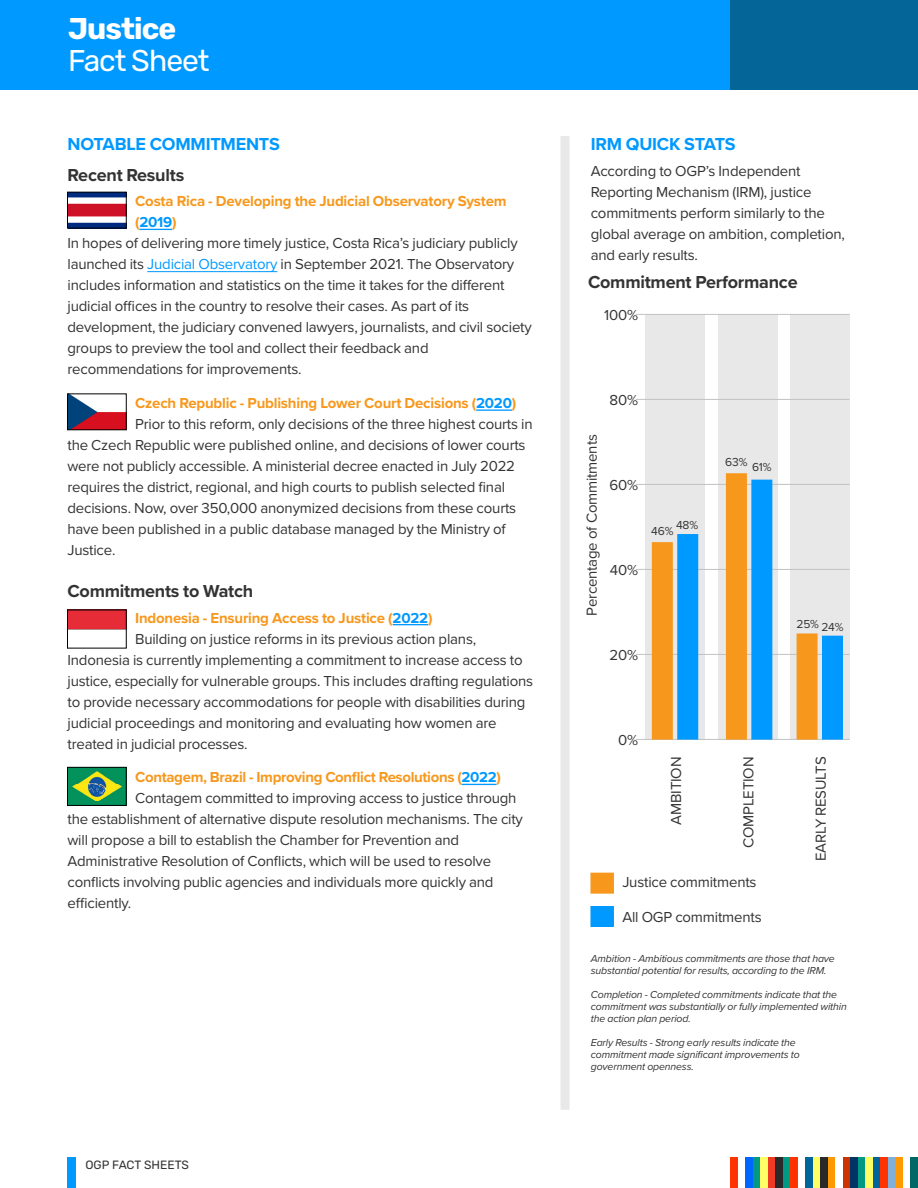
<style>
.page{position:relative;width:918px;height:1188px;background:#fff}
.page>*{position:absolute;margin:0;border:0;box-sizing:border-box;transform-origin:0 0}
.t1{font:30px "Rubik";letter-spacing:-.03em;color:#fff}
.t2{font:700 30px "Rubik";letter-spacing:-.03em;color:#fff}
.t3{font:700 18px "Proxima Nova";letter-spacing:-.015em;color:#333}
.t4{font:700 18px "Proxima Nova";letter-spacing:-.015em;color:#09f}
.t5{font:15px/21px "Proxima Nova";letter-spacing:-.015em;color:#333}
.t6{font:700 15px "Proxima Nova";letter-spacing:-.015em;color:#f7981d}
.t7{font:700 15px "Proxima Nova";color:#09f}
.t8{font:12px "Proxima Nova";letter-spacing:-.015em;color:#333}
.t9{font:12px "Rubik";color:#333}
.t10{font:italic 10.5px/12px "Proxima Nova";letter-spacing:-.015em;color:#333}
.s1{color:#f7981d}
.s2{color:#09f}
</style>
<div class="page">
<div style="left:730px;top:1157px;width:8px;height:31px;background:#f30"></div>
<div style="left:746px;top:1157px;width:7px;height:31px;background:#06f"></div>
<div style="left:753px;top:1157px;width:7px;height:31px;background:#009983"></div>
<div style="left:760px;top:1157px;width:8px;height:31px;background:#ff6"></div>
<div style="left:768px;top:1157px;width:8px;height:31px;background:#ee3c24"></div>
<div style="left:776px;top:1157px;width:7px;height:31px;background:#292929"></div>
<div style="left:783px;top:1157px;width:7px;height:31px;background:#009983"></div>
<div style="left:790px;top:1157px;width:8px;height:31px;background:#f30"></div>
<div style="left:806px;top:1157px;width:7px;height:31px;background:#069"></div>
<div style="left:813px;top:1157px;width:7px;height:31px;background:#ff6"></div>
<div style="left:820px;top:1157px;width:8px;height:31px;background:#292929"></div>
<div style="left:828px;top:1157px;width:8px;height:31px;background:#f90"></div>
<div style="left:843px;top:1157px;width:7px;height:31px;background:#c30"></div>
<div style="left:850px;top:1157px;width:8px;height:31px;background:#036"></div>
<div style="left:858px;top:1157px;width:8px;height:31px;background:#009983"></div>
<div style="left:866px;top:1157px;width:7px;height:31px;background:#ff6"></div>
<div style="left:873px;top:1157px;width:7px;height:31px;background:#069"></div>
<div style="left:880px;top:1157px;width:8px;height:31px;background:#f30"></div>
<div style="left:888px;top:1157px;width:8px;height:31px;background:#7fafd6"></div>
<div style="left:896px;top:1157px;width:7px;height:31px;background:#f90"></div>
<div style="left:910px;top:1157px;width:8px;height:31px;background:#066"></div>
<div style="left:68px;top:1157px;width:8px;height:31px;background:#09f"></div>
<div style="left:0;top:0;width:730px;height:90px;background:#09f"></div>
<div style="left:730px;top:0;width:188px;height:90px;background:#046598"></div>
<div style="left:560px;top:136px;width:9px;height:974px;background:#e8e8e9"></div>
<hr style="left:139px;top:229px;width:33px;height:1px;background:#09f">
<hr style="left:147px;top:271px;width:130px;height:1px;background:#09f">
<hr style="left:476px;top:409px;width:36px;height:2px;background:#09f">
<hr style="left:393px;top:624px;width:35px;height:1px;background:#09f">
<hr style="left:462px;top:784px;width:35px;height:1px;background:#09f">
<div style="left:590px;top:906px;width:24px;height:21px;background:#09f"></div>
<div style="left:590px;top:873px;width:24px;height:21px;background:#f7981d"></div>
<div style="left:645px;top:314px;width:60px;height:426px;background:#e8e8e9"></div>
<div style="left:718px;top:314px;width:59px;height:426px;background:#e8e8e9"></div>
<div style="left:790px;top:314px;width:60px;height:426px;background:#e8e8e9"></div>
<hr style="left:636px;top:314px;width:214px;height:1px;background:#c2c2c2">
<hr style="left:636px;top:484px;width:214px;height:1px;background:#c2c2c2">
<hr style="left:636px;top:569px;width:214px;height:1px;background:#c2c2c2">
<hr style="left:636px;top:654px;width:214px;height:1px;background:#c2c2c2">
<hr style="left:636px;top:399px;width:214px;height:1px;background:#c2c2c2">
<hr style="left:636px;top:739px;width:214px;height:1px;background:#c2c2c2">
<div style="left:652px;top:542px;width:21px;height:198px;background:#f7981d"></div>
<div style="left:726px;top:473px;width:21px;height:267px;background:#f7981d"></div>
<div style="left:797px;top:633px;width:21px;height:107px;background:#f7981d"></div>
<div style="left:677px;top:534px;width:21px;height:206px;background:#09f"></div>
<div style="left:751px;top:480px;width:21px;height:260px;background:#09f"></div>
<div style="left:822px;top:636px;width:21px;height:104px;background:#09f"></div>
<img style="left:69px;top:395px;width:56px;height:33px">
<div style="left:67px;top:393px;width:60px;height:37px;border:1px solid #000"></div>
<img style="left:69px;top:194px;width:56px;height:32px">
<div style="left:67px;top:192px;width:60px;height:36px;border:1px solid #000"></div>
<img style="left:69px;top:612px;width:56px;height:18px">
<div style="left:67px;top:610px;width:60px;height:38px;border:1px solid #000"></div>
<img style="left:69px;top:769px;width:56px;height:35px">
<div style="left:67px;top:767px;width:60px;height:39px;border:1px solid #000"></div>
<h1 class="t2" style="left:68px;top:11px;width:110px">Justice</h1>
<h1 class="t1" style="left:68px;top:44px;width:143px">Fact Sheet</h1>
<p class="t4" style="left:68px;top:131px;width:214px">NOTABLE COMMITMENTS</p>
<p class="t3" style="left:68px;top:162px;width:118px">Recent Results</p>
<p class="t6" style="left:135px;top:190px;width:373px">Costa Rica - Developing the Judicial Observatory System</p>
<p class="t7" style="left:135px;top:211px;width:43px"><span class="s1">(</span>2019<span class="s1">)</span></p>
<p class="t5" style="left:67px;top:232px;width:452px">In hopes of delivering more timely justice, Costa Rica’s judiciary publicly</p>
<p class="t5" style="left:67px;top:253px;width:448px">launched its <span class="s2">Judicial Observatory</span> in September 2021. The Observatory</p>
<p class="t5" style="left:67px;top:274px;width:439px">includes information and statistics on the time it takes for the different</p>
<p class="t5" style="left:67px;top:295px;width:403px">judicial offices in the country to resolve their cases. As part of its</p>
<p class="t5" style="left:67px;top:316px;width:466px">development, the judiciary convened lawyers, journalists, and civil society</p>
<p class="t5" style="left:67px;top:337px;width:363px">groups to preview the tool and collect their feedback and</p>
<p class="t5" style="left:67px;top:358px;width:236px">recommendations for improvements.</p>
<p class="t6" style="left:135px;top:392px;width:383px">Czech Republic - Publishing Lower Court Decisions (<span class="s2">2020</span>)</p>
<p class="t5" style="left:135px;top:413px;width:399px">Prior to this reform, only decisions of the three highest courts in</p>
<p class="t5" style="left:67px;top:434px;width:460px">the Czech Republic were published online, and decisions of lower courts</p>
<p class="t5" style="left:67px;top:455px;width:449px">were not publicly accessible. A ministerial decree enacted in July 2022</p>
<p class="t5" style="left:67px;top:476px;width:439px">requires the district, regional, and high courts to publish selected final</p>
<p class="t5" style="left:67px;top:497px;width:450px">decisions. Now, over 350,000 anonymized decisions from these courts</p>
<p class="t5" style="left:67px;top:518px;width:440px">have been published in a public database managed by the Ministry of</p>
<p class="t5" style="left:67px;top:539px;width:50px">Justice.</p>
<p class="t3" style="left:68px;top:578px;width:187px">Commitments to Watch</p>
<p class="t6" style="left:135px;top:606px;width:299px">Indonesia - Ensuring Access to Justice (<span class="s2">2022</span>)</p>
<p class="t5" style="left:135px;top:627px;width:343px">Building on justice reforms in its previous action plans,</p>
<p class="t5" style="left:68px;top:648px;width:457px">Indonesia is currently implementing a commitment to increase access to</p>
<p class="t5" style="left:68px;top:669px;width:467px">justice, especially for vulnerable groups. This includes drafting regulations</p>
<p class="t5" style="left:68px;top:690px;width:459px">to provide necessary accommodations for people with disabilities during</p>
<p class="t5" style="left:68px;top:711px;width:431px">judicial proceedings and monitoring and evaluating how women are</p>
<p class="t5" style="left:68px;top:732px;width:182px">treated in judicial processes.</p>
<p class="t6" style="left:135px;top:766px;width:367px">Contagem, Brazil - Improving Conflict Resolutions (<span class="s2">2022</span>)</p>
<p class="t5" style="left:135px;top:787px;width:383px">Contagem committed to improving access to justice through</p>
<p class="t5" style="left:68px;top:808px;width:457px">the establishment of alternative dispute resolution mechanisms. The city</p>
<p class="t5" style="left:68px;top:829px;width:393px">will propose a bill to establish the Chamber for Prevention and</p>
<p class="t5" style="left:68px;top:850px;width:425px">Administrative Resolution of Conflicts, which will be used to resolve</p>
<p class="t5" style="left:68px;top:871px;width:428px">conflicts involving public agencies and individuals more quickly and</p>
<p class="t5" style="left:68px;top:892px;width:65px">efficiently.</p>
<p class="t9" style="left:86px;top:1158px;width:105px">OGP FACT SHEETS</p>
<p class="t4" style="left:591px;top:131px;width:146px">IRM QUICK STATS</p>
<p class="t5" style="left:591px;top:159px;width:256px">According to OGP’s Independent Reporting Mechanism (IRM), justice commitments perform similarly to the global average on ambition, completion, and early results.</p>
<p class="t3" style="left:588px;top:268px;width:211px">Commitment Performance</p>
<p class="t5" style="left:604px;top:304px;width:35px">100%</p>
<p class="t5" style="left:610px;top:389px;width:30px">80%</p>
<p class="t5" style="left:581px;top:616px;width:183px;rotate:-90deg">Percentage of Commitments</p>
<p class="t5" style="left:609px;top:474px;width:30px">60%</p>
<p class="t5" style="left:610px;top:559px;width:30px">40%</p>
<p class="t8" style="left:676px;top:516px;width:24px">48%</p>
<p class="t8" style="left:651px;top:522px;width:24px">46%</p>
<p class="t5" style="left:610px;top:644px;width:30px">20%</p>
<p class="t8" style="left:725px;top:453px;width:24px">63%</p>
<p class="t8" style="left:752px;top:458px;width:21px">61%</p>
<p class="t8" style="left:796px;top:616px;width:24px">25%</p>
<p class="t8" style="left:821px;top:618px;width:24px">24%</p>
<p class="t5" style="left:618px;top:729px;width:21px">0%</p>
<p class="t5" style="left:665px;top:825px;width:69px;rotate:-90deg">AMBITION</p>
<p class="t5" style="left:737px;top:848px;width:93px;rotate:-90deg">COMPLETION</p>
<p class="t5" style="left:810px;top:861px;width:106px;rotate:-90deg">EARLY RESULTS</p>
<p class="t5" style="left:622px;top:871px;width:136px">Justice commitments</p>
<p class="t5" style="left:622px;top:905px;width:141px">All OGP commitments</p>
<p class="t10" style="left:591px;top:952px;width:245px">Ambition - Ambitious commitments are those that have substantial potential for results, according to the IRM.</p>
<p class="t10" style="left:591px;top:988px;width:258px">Completion - Completed commitments indicate that the commitment was substantially or fully implemented within the action plan period.</p>
<p class="t10" style="left:591px;top:1036px;width:211px">Early Results - Strong early results indicate the commitment made significant improvements to government openness.</p>
</div>
